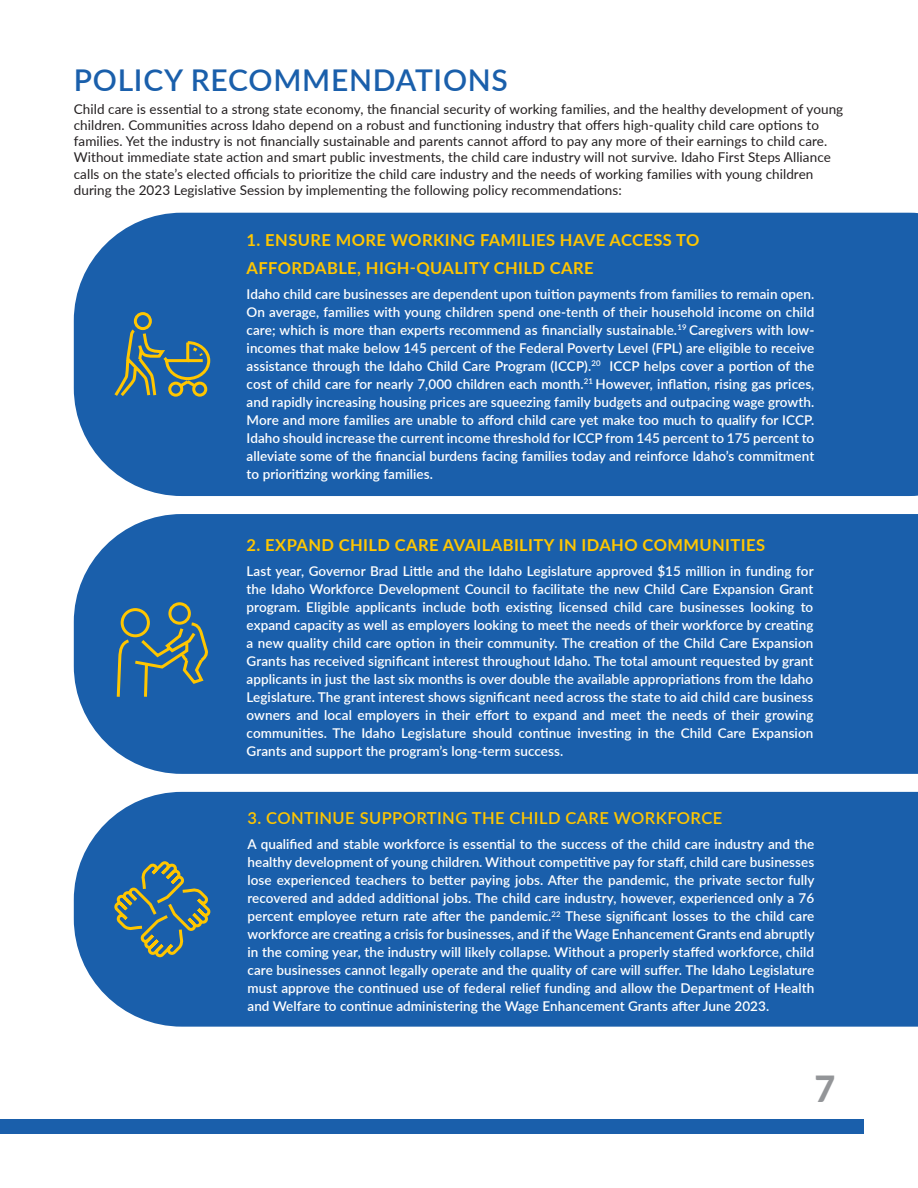
<style>
.page{position:relative;width:918px;height:1188px;background:#fff}
.page>*{position:absolute;margin:0;border:0;box-sizing:border-box;transform-origin:0 0}
.t1{font:800 36px "Lato";color:#939598}
.t2{font:600 30px "Lato";letter-spacing:.025em;color:#1a5fab}
.t3{font:700 16.5px/27.9px "Lato";letter-spacing:.025em;color:#ffc600}
.t4{font:600 16.5px "Lato";letter-spacing:.025em;color:#ffc600}
.t5{font:600 13.5px/18px "Lato";letter-spacing:.005em;color:#fff;text-align:justify}
.t6{font:13.5px/16.2px "Lato";letter-spacing:.005em;color:#231f20}
</style>
<div class="page">
<div style="left:0;top:1120px;width:864px;height:14px;background:#1a5fab"></div>
<div style="left:74px;top:792px;width:844px;height:235px;background:#1a5fab"></div>
<svg style="left:111px;top:858px;width:102px;height:102px;background:#40708e"></svg>
<div style="left:74px;top:213px;width:844px;height:283px;background:#1a5fab"></div>
<svg style="left:113px;top:311px;width:99px;height:87px;background:#44728a"></svg>
<div style="left:74px;top:514px;width:844px;height:260px;background:#1a5fab"></div>
<svg style="left:115px;top:601px;width:96px;height:99px;background:#3d6f90"></svg>
<h2 class="t2" style="left:74px;top:66px;width:436px">POLICY RECOMMENDATIONS</h2>
<p class="t6" style="left:74px;top:100px;width:771px">Child care is essential to a strong state economy, the financial security of working families, and the healthy development of young children. Communities across Idaho depend on a robust and functioning industry that offers high-quality child care options to families. Yet the industry is not financially sustainable and parents cannot afford to pay any more of their earnings to child care.<br>Without immediate state action and smart public investments, the child care industry will not survive. Idaho First Steps Alliance calls on the state’s elected officials to prioritize the child care industry and the needs of working families with young children during the 2023 Legislative Session by implementing the following policy recommendations:</p>
<p class="t3" style="left:247px;top:227px;width:454px">1. ENSURE MORE WORKING FAMILIES HAVE ACCESS TO<br>AFFORDABLE, HIGH-QUALITY CHILD CARE</p>
<p class="t5" style="left:247px;top:284px;width:569px">Idaho child care businesses are dependent upon tuition payments from families to remain open.<br>On average, families with young children spend one-tenth of their household income on child care; which is more than experts recommend as financially sustainable.<sup>19</sup> Caregivers with low&shy;incomes that make below 145 percent of the Federal Poverty Level (FPL) are eligible to receive assistance through the Idaho Child Care Program (ICCP).<sup>20</sup> ICCP helps cover a portion of the cost of child care for nearly 7,000 children each month.<sup>21</sup> However, inflation, rising gas prices, and rapidly increasing housing prices are squeezing family budgets and outpacing wage growth.<br>More and more families are unable to afford child care yet make too much to qualify for ICCP.<br>Idaho should increase the current income threshold for ICCP from 145 percent to 175 percent to alleviate some of the financial burdens facing families today and reinforce Idaho’s commitment to prioritizing working families.</p>
<p class="t3" style="left:247px;top:531px;width:520px">2. EXPAND CHILD CARE AVAILABILITY IN IDAHO COMMUNITIES</p>
<p class="t5" style="left:247px;top:562px;width:569px">Last year, Governor Brad Little and the Idaho Legislature approved $15 million in funding for the Idaho Workforce Development Council to facilitate the new Child Care Expansion Grant program. Eligible applicants include both existing licensed child care businesses looking to expand capacity as well as employers looking to meet the needs of their workforce by creating a new quality child care option in their community. The creation of the Child Care Expansion Grants has received significant interest throughout Idaho. The total amount requested by grant applicants in just the last six months is over double the available appropriations from the Idaho Legislature. The grant interest shows significant need across the state to aid child care business owners and local employers in their effort to expand and meet the needs of their growing communities. The Idaho Legislature should continue investing in the Child Care Expansion Grants and support the program’s long-term success.</p>
<p class="t4" style="left:248px;top:811px;width:476px">3. CONTINUE SUPPORTING THE CHILD CARE WORKFORCE</p>
<p class="t5" style="left:248px;top:835px;width:569px">A qualified and stable workforce is essential to the success of the child care industry and the healthy development of young children. Without competitive pay for staff, child care businesses lose experienced teachers to better paying jobs. After the pandemic, the private sector fully recovered and added additional jobs. The child care industry, however, experienced only a 76 percent employee return rate after the pandemic.<sup>22</sup> These significant losses to the child care workforce are creating a crisis for businesses, and if the Wage Enhancement Grants end abruptly in the coming year, the industry will likely collapse. Without a properly staffed workforce, child care businesses cannot legally operate and the quality of care will suffer. The Idaho Legislature must approve the continued use of federal relief funding and allow the Department of Health and Welfare to continue administering the Wage Enhancement Grants after June 2023.</p>
<h1 class="t1" style="left:814px;top:1073px;width:22px">7</h1>
</div>
